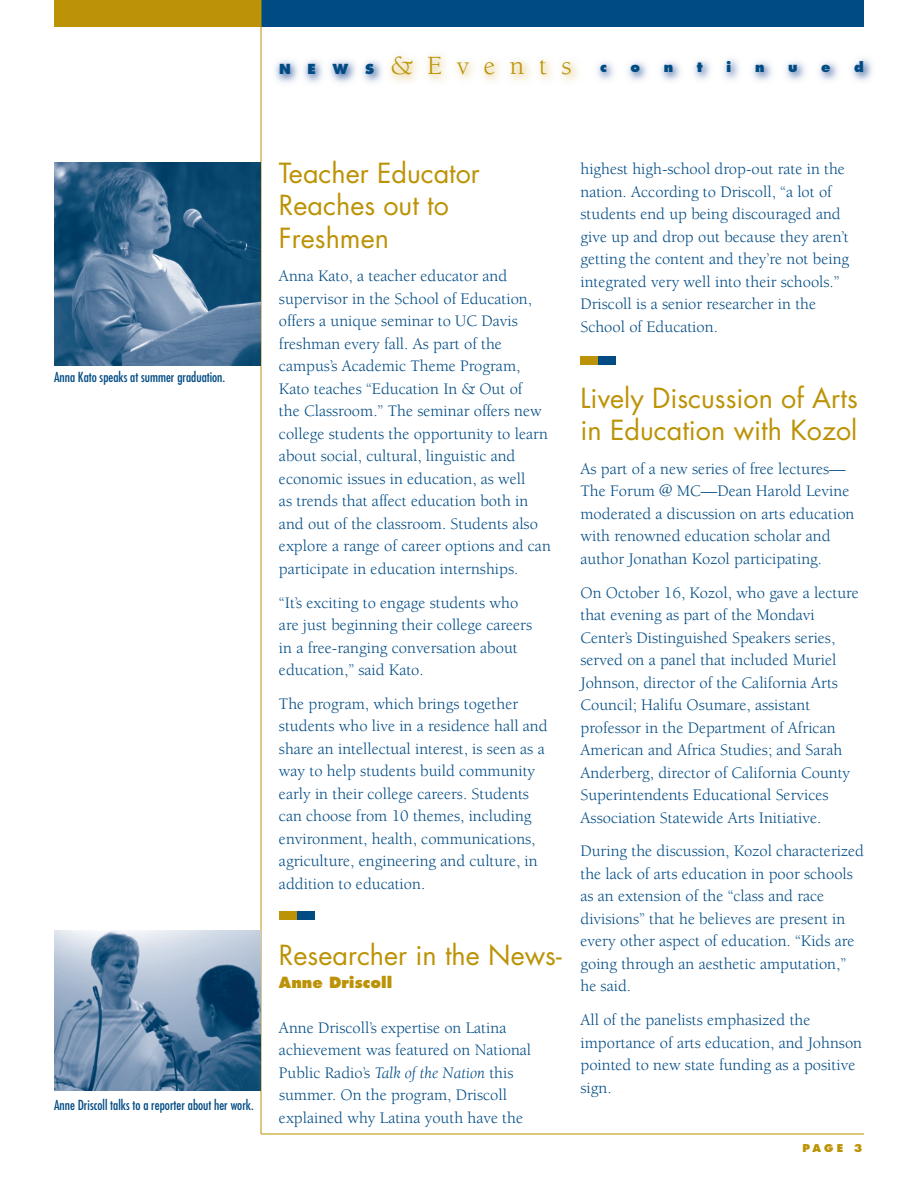
<style>
.page{position:relative;width:918px;height:1188px;background:#fff}
.page>*{position:absolute;margin:0;border:0;box-sizing:border-box;transform-origin:0 0}
.t1{font:27px/32.4px "Futura";color:#bc9306}
.t2{font:27px "Berkeley";color:#bc9306}
.t3{font:16.5px/22.5px "Berkeley";color:#004b84}
.t4{font:800 15px "Futura";color:#bc9306}
.t5{font:condensed 13.5px "Futura";color:#004b84}
.t6{font:800 13.5px "Futura";color:#004b84}
.t7{font:800 10.5px "Futura";color:#bc9306}
.s1{font-family:"Futura";font-weight:800;font-size:13.5px;color:#004b84}
.s2{font-style:italic}
</style>
<div class="page">
<div style="left:261px;top:0;width:603px;height:27px;background:#004b84"></div>
<div style="left:54px;top:0;width:207px;height:27px;background:#bc9306"></div>
<hr style="left:261px;top:1134px;width:603px;height:1px;background:#bc9306">
<hr style="left:261px;top:0;width:1px;height:1134px;background:#bc9306">
<img style="left:275px;top:60px;width:107px;height:23px">
<img style="left:597px;top:58px;width:275px;height:23px">
<div style="left:279px;top:911px;width:18px;height:9px;background:#bc9306"></div>
<div style="left:297px;top:911px;width:18px;height:9px;background:#004b84"></div>
<img style="left:54px;top:162px;width:207px;height:203px">
<img style="left:54px;top:931px;width:207px;height:160px">
<div style="left:580px;top:356px;width:18px;height:9px;background:#bc9306"></div>
<div style="left:598px;top:356px;width:18px;height:9px;background:#004b84"></div>
<h1 class="t2" style="left:279px;top:51px;width:329px"><span class="s1">NEWS</span>&amp; E v e n t s <span class="s1">c</span></h1>
<p class="t6" style="left:631px;top:59px;width:11px">o</p>
<p class="t6" style="left:664px;top:59px;width:11px">n</p>
<p class="t6" style="left:697px;top:59px;width:7px">t</p>
<p class="t6" style="left:726px;top:59px;width:7px">i</p>
<p class="t6" style="left:755px;top:59px;width:11px">n</p>
<p class="t6" style="left:788px;top:59px;width:11px">u</p>
<p class="t6" style="left:821px;top:59px;width:11px">e</p>
<p class="t6" style="left:854px;top:59px;width:11px">d</p>
<p class="t5" style="left:54px;top:369px;width:173px">Anna Kato speaks at summer graduation.</p>
<p class="t5" style="left:54px;top:1097px;width:202px">Anne Driscoll talks to a reporter about her work.</p>
<h1 class="t1" style="left:279px;top:157px;width:203px">Teacher Educator<br>Reaches out to<br>Freshmen</h1>
<p class="t3" style="left:279px;top:265px;width:273px">Anna Kato, a teacher educator and supervisor in the School of Education, offers a unique seminar to UC Davis freshman every fall. As part of the campus’s Academic Theme Program, Kato teaches “Education In &amp; Out of<br>the Classroom.” The seminar offers new college students the opportunity to learn about social, cultural, linguistic and economic issues in education, as well<br>as trends that affect education both in and out of the classroom. Students also explore a range of career options and can participate in education internships.</p>
<p class="t3" style="left:279px;top:592px;width:255px">“It’s exciting to engage students who are just beginning their college careers in a free-ranging conversation about education,” said Kato.</p>
<p class="t3" style="left:279px;top:693px;width:270px">The program, which brings together students who live in a residence hall and share an intellectual interest, is seen as a way to help students build community early in their college careers. Students can choose from 10 themes, including environment, health, communications, agriculture, engineering and culture, in addition to education.</p>
<h1 class="t1" style="left:279px;top:939px;width:284px">Researcher in the News-</h1>
<p class="t4" style="left:279px;top:972px;width:115px">Anne Driscoll</p>
<p class="t3" style="left:279px;top:1016px;width:254px">Anne Driscoll’s expertise on Latina achievement was featured on National Public Radio’s <span class="s2">Talk of the Nation</span> this summer. On the program, Driscoll explained why Latina youth have the</p>
<p class="t3" style="left:580px;top:158px;width:270px">highest high-school drop-out rate in the nation. According to Driscoll, “a lot of students end up being discouraged and give up and drop out because they aren’t getting the content and they’re not being integrated very well into their schools.” Driscoll is a senior researcher in the School of Education.</p>
<h1 class="t1" style="left:580px;top:382px;width:279px">Lively Discussion of Arts in Education with Kozol</h1>
<p class="t3" style="left:580px;top:458px;width:276px">As part of a new series of free lectures— The Forum @ MC—Dean Harold Levine moderated a discussion on arts education with renowned education scholar and author Jonathan Kozol participating.</p>
<p class="t3" style="left:580px;top:582px;width:280px">On October 16, Kozol, who gave a lecture that evening as part of the Mondavi Center’s Distinguished Speakers series, served on a panel that included Muriel Johnson, director of the California Arts Council; Halifu Osumare, assistant professor in the Department of African American and Africa Studies; and Sarah Anderberg, director of California County Superintendents Educational Services Association Statewide Arts Initiative.</p>
<p class="t3" style="left:580px;top:840px;width:285px">During the discussion, Kozol characterized the lack of arts education in poor schools as an extension of the “class and race divisions” that he believes are present in every other aspect of education. “Kids are going through an aesthetic amputation,” he said.</p>
<p class="t3" style="left:580px;top:1009px;width:283px">All of the panelists emphasized the importance of arts education, and Johnson pointed to new state funding as a positive sign.</p>
<p class="t7" style="left:802px;top:1141px;width:62px">PAGE 3</p>
</div>
